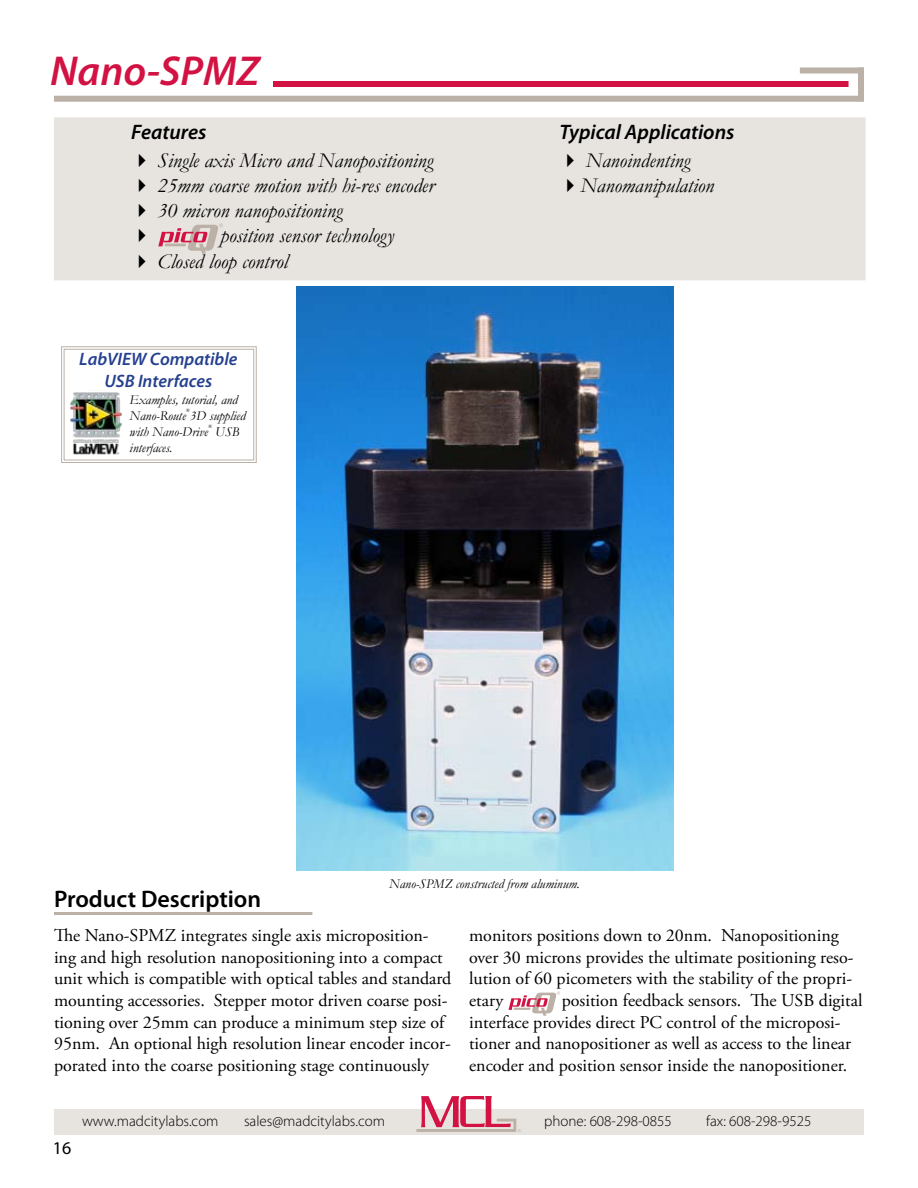
<style>
.page{position:relative;width:918px;height:1188px;background:#fff}
.page>*{position:absolute;margin:0;border:0;box-sizing:border-box;transform-origin:0 0}
.t1{font:italic 600 42px "Myriad Pro";color:#d21242}
.t2{font:600 24px "Myriad Pro";color:#000}
.t3{font:italic 21px "Garamond";color:#000}
.t4{font:italic 600 21px "Myriad Pro";color:#000}
.t5{font:18px/21.6px "Adobe Garamond Pro";color:#000}
.t6{font:italic 600 18px/21.6px "Myriad Pro";color:#25408f;text-align:center}
.t7{font:18px "Myriad Pro";color:#000}
.t8{font:300 15px "Myriad Pro";color:#000}
.t9{font:italic 13.5px/16.2px "Garamond";color:#000}
.t10{font:6.15px "Myriad";color:#000}
.t11{font:italic 5.25px "Garamond";color:#000}
</style>
<div class="page">
<div style="left:54px;top:117px;width:812px;height:163px;background:#e7e4e0"></div>
<div style="left:54px;top:96px;width:810px;height:6px;background:#bbb1a6"></div>
<div style="left:858px;top:68px;width:6px;height:33px;background:#bbb1a6"></div>
<div style="left:800px;top:68px;width:64px;height:6px;background:#bbb1a6"></div>
<hr style="left:54px;top:912px;width:258px;height:3px;background:#bbb1a6">
<div style="left:273px;top:81px;width:576px;height:6px;background:#d21242"></div>
<div style="left:54px;top:1109px;width:810px;height:26px;background:#e7e4e0"></div>
<svg style="left:61px;top:346px;width:196px;height:117px"></svg>
<div style="left:64px;top:349px;width:190px;height:111px;border:1px solid #bbb1a6"></div>
<svg style="left:416px;top:1096px;width:105px;height:36px"></svg>
<svg style="left:158px;top:223px;width:65px;height:31px"></svg>
<svg style="left:509px;top:992px;width:51px;height:24px"></svg>
<img style="left:297px;top:286px;width:376px;height:584px">
<h1 class="t1" style="left:50px;top:45px;width:211px">Nano-SPMZ</h1>
<p class="t4" style="left:131px;top:119px;width:77px">Features</p>
<p class="t4" style="left:559px;top:119px;width:177px">Typical Applications</p>
<p class="t3" style="left:131px;top:146px;width:304px">✔ Single axis Micro and Nanopositioning</p>
<p class="t3" style="left:131px;top:171px;width:305px">✔ 25mm coarse motion with hi-res encoder</p>
<p class="t3" style="left:131px;top:196px;width:213px">✔ 30 micron nanopositioning</p>
<p class="t3" style="left:221px;top:222px;width:175px">position sensor technology</p>
<p class="t3" style="left:131px;top:247px;width:158px">✔ Closed loop control</p>
<p class="t6" style="left:79px;top:348px;width:160px">LabVIEW Compatible<br>USB Interfaces</p>
<p class="t9" style="left:130px;top:391px;width:117px">Examples, tutorial, and<br>Nano-Route 3D supplied</p>
<p class="t11" style="left:186px;top:407px;width:5px">®</p>
<p class="t9" style="left:130px;top:423px;width:80px">with Nano-Drive</p>
<p class="t11" style="left:208px;top:423px;width:5px">®</p>
<p class="t9" style="left:215px;top:423px;width:26px">USB</p>
<p class="t9" style="left:130px;top:439px;width:44px">interfaces.</p>
<p class="t3" style="left:559px;top:146px;width:132px">✔ Nanoindenting</p>
<p class="t3" style="left:559px;top:171px;width:156px">✔Nanomanipulation</p>
<h2 class="t2" style="left:54px;top:884px;width:209px">Product Description</h2>
<p class="t9" style="left:389px;top:876px;width:192px">Nano-SPMZ constructed from aluminum.</p>
<p class="t5" style="left:54px;top:925px;width:399px">The Nano-SPMZ integrates single axis microposition&shy;ing and high resolution nanopositioning into a compact unit which is compatible with optical tables and standard mounting accessories. Stepper motor driven coarse posi&shy;tioning over 25mm can produce a minimum step size of 95nm. An optional high resolution linear encoder incor&shy;porated into the coarse positioning stage continuously</p>
<p class="t5" style="left:469px;top:925px;width:386px">monitors positions down to 20nm. Nanopositioning over 30 microns provides the ultimate positioning reso&shy;lution of 60 picometers with the stability of the propri&shy;etary</p>
<p class="t5" style="left:469px;top:990px;width:395px;text-indent:93px">position feedback sensors. The USB digital interface provides direct PC control of the microposi&shy;tioner and nanopositioner as well as access to the linear encoder and position sensor inside the nanopositioner.</p>
<p class="t10" style="left:535px;top:999px;width:50px">Red = Pantone 193</p>
<p class="t7" style="left:53px;top:1137px;width:20px">16</p>
<p class="t8" style="left:82px;top:1112px;width:138px">www.madcitylabs.com</p>
<p class="t8" style="left:244px;top:1112px;width:142px">sales@madcitylabs.com</p>
<p class="t8" style="left:544px;top:1112px;width:129px">phone: 608-298-0855</p>
<p class="t8" style="left:706px;top:1112px;width:107px">fax: 608-298-9525</p>
</div>
